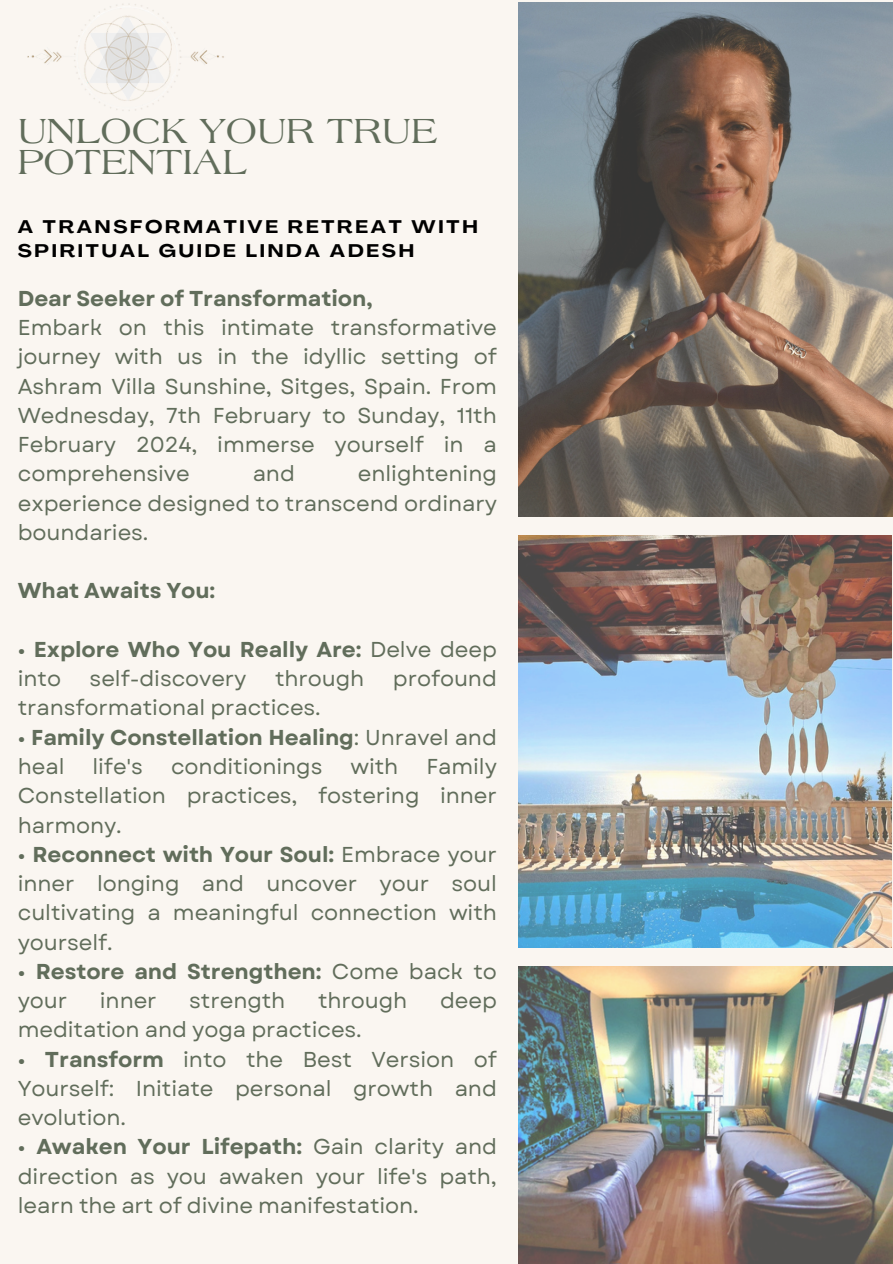
<style>
.page{position:relative;width:893px;height:1264px;background:#fff}
.page>*{position:absolute;margin:0;border:0;box-sizing:border-box;transform-origin:0 0}
.t1{font:37.5px/30.3px "Laguna";color:#616d5b}
.t2{font:21.45px/29.2px "Garet";letter-spacing:-.005em;color:#616d5b;text-align:justify}
.t3{font:700 21.45px/29.2px "Garet";letter-spacing:-.005em;color:#616d5b}
.t4{font:700 expanded 18px/24.8px "Agrandir";letter-spacing:.155em;color:#000}
.s1{font-weight:400}
.s2{font-weight:700}
</style>
<div class="page">
<div style="left:0;top:0;width:892px;height:1263px;background:#faf6f1"></div>
<img style="left:27px;top:4px;width:197px;height:107px">
<img style="left:519px;top:2px;width:373px;height:514px">
<img style="left:519px;top:535px;width:372px;height:412px">
<img style="left:519px;top:966px;width:373px;height:297px">
<p class="t1" style="left:18px;top:118px;width:421px">UNLOCK YOUR TRUE<br>POTENTIAL</p>
<p class="t4" style="left:18px;top:216px;width:461px">A TRANSFORMATIVE RETREAT WITH<br>SPIRITUAL GUIDE LINDA ADESH</p>
<p class="t3" style="left:18px;top:284px;width:356px">Dear Seeker of Transformation,</p>
<p class="t2" style="left:18px;top:313px;width:480px">Embark on this intimate transformative journey with us in the idyllic setting of Ashram Villa Sunshine, Sitges, Spain. From Wednesday, 7th February to Sunday, 11th February 2024, immerse yourself in a comprehensive</p>
<p class="t2" style="left:18px;top:459px;width:480px;text-indent:340px">enlightening experience designed to transcend ordinary boundaries.</p>
<p class="t2" style="left:253px;top:459px;width:44px">and</p>
<p class="t3" style="left:18px;top:576px;width:199px">What Awaits You:</p>
<p class="t3" style="left:18px;top:635px;width:480px"><span class="s1">•</span> Explore Who You Really Are: <span class="s1">Delve deep into</span></p>
<p class="t2" style="left:90px;top:664px;width:158px">self-discovery</p>
<p class="t2" style="left:275px;top:664px;width:91px">through</p>
<p class="t2" style="left:393px;top:664px;width:105px">profound</p>
<p class="t2" style="left:18px;top:693px;width:304px">transformational practices.</p>
<p class="t3" style="left:18px;top:722px;width:480px"><span class="s1">•</span> Family Constellation Healing<span class="s1">: Unravel and heal</span></p>
<p class="t2" style="left:92px;top:752px;width:52px">life's</p>
<p class="t2" style="left:171px;top:752px;width:153px">conditionings</p>
<p class="t2" style="left:350px;top:752px;width:49px">with</p>
<p class="t2" style="left:18px;top:752px;width:480px;text-indent:408px">Family Constellation practices, fostering inner harmony.</p>
<p class="t2" style="left:18px;top:839px;width:480px">• <span class="s2">Reconnect with Your Soul:</span> Embrace your inner longing and uncover your soul cultivating a meaningful connection with yourself.</p>
<p class="t3" style="left:18px;top:956px;width:480px"><span class="s1">•</span> Restore and Strengthen: <span class="s1">Come back to your</span></p>
<p class="t2" style="left:100px;top:986px;width:58px">inner</p>
<p class="t2" style="left:189px;top:986px;width:98px">strength</p>
<p class="t2" style="left:318px;top:986px;width:91px">through</p>
<p class="t2" style="left:440px;top:986px;width:58px">deep</p>
<p class="t2" style="left:18px;top:1015px;width:345px">meditation and yoga practices.</p>
<p class="t2" style="left:18px;top:1044px;width:480px">• <span class="s2">Transform</span> into the Best Version of Yourself: Initiate personal growth and evolution.</p>
<p class="t2" style="left:18px;top:1132px;width:480px">• <span class="s2">Awaken Your Lifepath:</span> Gain clarity and direction as you awaken your life's path, learn the art of divine manifestation.</p>
</div>
